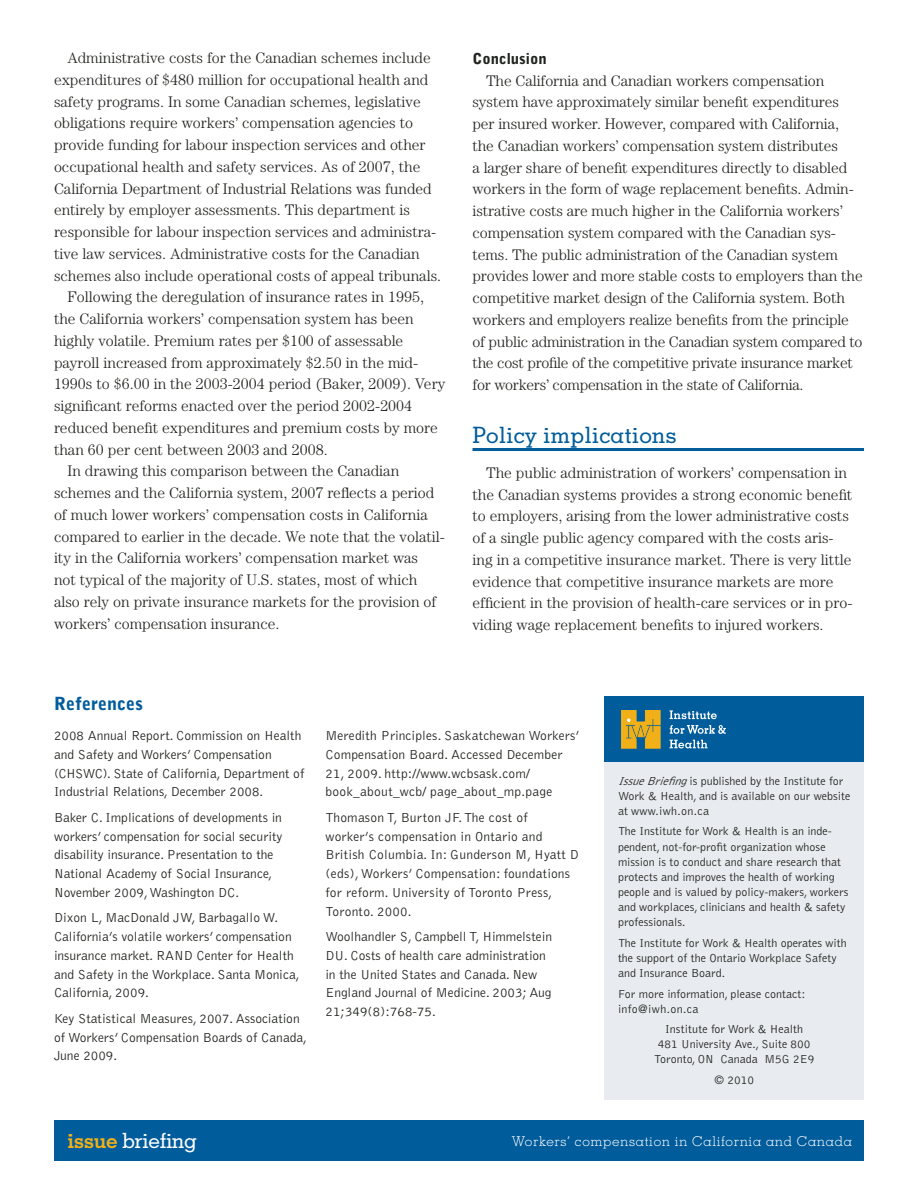
<style>
.page{position:relative;width:918px;height:1188px;background:#fff}
.page>*{position:absolute;margin:0;border:0;box-sizing:border-box;transform-origin:0 0}
.Issue_Briefing_-_Hea{font:500 22.5px "Memphis LT Std";color:#005c9b}
.issue_briefing{font:500 21px "Memphis LT Std";letter-spacing:-.025em;color:#fff}
.Issue_Briefing_-_Hea-2{font:900 18px "Bell Gothic Std";color:#005c9b}
.Issue_Briefing_-_Bod{font:300 15.3px/21.8px "Century Std";color:#20231e}
.Issue_Briefing_-_Hea-3{font:900 15px "Bell Gothic Std";color:#20231e}
.Issue_Briefing_-_Ref{font:300 13.5px/18.8px "Bell Gothic Std";color:#20231e}
.t1{font:300 13.5px "Memphis LT Std";letter-spacing:.05em;color:#fff}
.Article_-_References{font:300 12px/15.1px "Bell Gothic Std";color:#20231e}
.s1{font-style:italic}
.s2{font-weight:700;color:#f1b017}
</style>
<div class="page">
<div style="left:54px;top:1120px;width:810px;height:41px;background:#005c9b"></div>
<hr style="left:472px;top:448px;width:392px;height:3px;background:#005c9b">
<div style="left:604px;top:762px;width:260px;height:338px;background:#e8ebf0"></div>
<div style="left:604px;top:696px;width:260px;height:66px;background:#005c9b"></div>
<svg style="left:621px;top:710px;width:39px;height:38px"></svg>
<svg style="left:670px;top:710px;width:47px;height:9px"></svg>
<svg style="left:670px;top:725px;width:56px;height:9px"></svg>
<svg style="left:670px;top:740px;width:38px;height:8px"></svg>
<p class="Issue_Briefing_-_Bod" style="left:54px;top:47px;width:389px;text-indent:14px">Administrative costs for the Canadian schemes include expenditures of $480 million for occupational health and safety programs. In some Canadian schemes, legislative obligations require workers’ compensation agencies to provide funding for labour inspection services and other occupational health and safety services. As of 2007, the California Department of Industrial Relations was funded entirely by employer assessments. This department is responsible for labour inspection services and administra&shy;tive law services. Administrative costs for the Canadian schemes also include operational costs of appeal tribunals.</p>
<p class="Issue_Briefing_-_Bod" style="left:54px;top:286px;width:393px;text-indent:14px">Following the deregulation of insurance rates in 1995, the California workers’ compensation system has been highly volatile. Premium rates per $100 of assessable payroll increased from approximately $2.50 in the mid-1990s to $6.00 in the 2003-2004 period (Baker, 2009). Very significant reforms enacted over the period 2002-2004 reduced benefit expenditures and premium costs by more than 60 per cent between 2003 and 2008.</p>
<p class="Issue_Briefing_-_Bod" style="left:54px;top:460px;width:392px;text-indent:14px">In drawing this comparison between the Canadian schemes and the California system, 2007 reflects a period of much lower workers’ compensation costs in California compared to earlier in the decade. We note that the volatil&shy;ity in the California workers’ compensation market was<br>not typical of the majority of U.S. states, most of which also rely on private insurance markets for the provision of workers’ compensation insurance.</p>
<p class="Issue_Briefing_-_Hea-2" style="left:54px;top:693px;width:91px">References</p>
<p class="Issue_Briefing_-_Hea-3" style="left:472px;top:50px;width:76px">Conclusion</p>
<p class="Issue_Briefing_-_Bod" style="left:472px;top:69px;width:392px;text-indent:14px">The California and Canadian workers compensation system have approximately similar benefit expenditures per insured worker. However, compared with California, the Canadian workers’ compensation system distributes<br>a larger share of benefit expenditures directly to disabled workers in the form of wage replacement benefits. Admin&shy;istrative costs are much higher in the California workers’ compensation system compared with the Canadian sys&shy;tems. The public administration of the Canadian system provides lower and more stable costs to employers than the competitive market design of the California system. Both workers and employers realize benefits from the principle of public administration in the Canadian system compared to the cost profile of the competitive private insurance market for workers’ compensation in the state of California.</p>
<p class="Issue_Briefing_-_Hea" style="left:472px;top:421px;width:206px">Policy implications</p>
<p class="Issue_Briefing_-_Bod" style="left:472px;top:462px;width:382px;text-indent:14px">The public administration of workers’ compensation in the Canadian systems provides a strong economic benefit to employers, arising from the lower administrative costs of a single public agency compared with the costs aris&shy;ing in a competitive insurance market. There is very little evidence that competitive insurance markets are more efficient in the provision of health-care services or in pro&shy;viding wage replacement benefits to injured workers.</p>
<p class="Issue_Briefing_-_Ref" style="left:54px;top:727px;width:252px">2008 Annual Report. Commission on Health and Safety and Workers’ Compensation (CHSWC). State of California, Department of Industrial Relations, December 2008.</p>
<p class="Issue_Briefing_-_Ref" style="left:54px;top:808px;width:230px">Baker C. Implications of developments in workers’ compensation for social security disability insurance. Presentation to the National Academy of Social Insurance, November 2009, Washington DC.</p>
<p class="Issue_Briefing_-_Ref" style="left:54px;top:909px;width:247px">Dixon L, MacDonald JW, Barbagallo W.<br>California’s volatile workers’ compensation insurance market. RAND Center for Health and Safety in the Workplace. Santa Monica, California, 2009.</p>
<p class="Issue_Briefing_-_Ref" style="left:54px;top:1009px;width:255px">Key Statistical Measures, 2007. Association of Workers’ Compensation Boards of Canada,<br>June 2009.</p>
<p class="Issue_Briefing_-_Ref" style="left:326px;top:727px;width:255px">Meredith Principles. Saskatchewan Workers’ Compensation Board. Accessed December 21, 2009. http://www.wcbsask.com/ book_about_wcb/ page_about_mp.page</p>
<p class="Issue_Briefing_-_Ref" style="left:326px;top:808px;width:255px">Thomason T, Burton JF. The cost of worker’s compensation in Ontario and British Columbia. In: Gunderson M, Hyatt D (eds), Workers’ Compensation: foundations for reform. University of Toronto Press, Toronto. 2000.</p>
<p class="Issue_Briefing_-_Ref" style="left:326px;top:928px;width:228px">Woolhandler S, Campbell T, Himmelstein DU. Costs of health care administration in the United States and Canada. New England Journal of Medicine. 2003; Aug 21;349(8):768-75.</p>
<p class="Article_-_References" style="left:618px;top:773px;width:234px"><span class="s1">IssueBriefing</span>is published by the Institute for<br>Work &amp; Health, and is available on our website at www.iwh.on.ca</p>
<p class="Article_-_References" style="left:618px;top:824px;width:232px">The Institute for Work &amp; Health is an inde&shy;pendent, not-for-profit organization whose mission is to conduct and share research that protects and improves the health of working people and is valued by policy-makers, workers and workplaces, clinicians and health &amp; safety professionals.</p>
<p class="Article_-_References" style="left:618px;top:936px;width:230px">The Institute for Work &amp; Health operates with the support of the Ontario Workplace Safety and Insurance Board.</p>
<p class="Article_-_References" style="left:618px;top:986px;width:189px">For more information, please contact: info@iwh.on.ca</p>
<p class="Article_-_References" style="left:654px;top:1022px;width:162px;text-align:center">Institute for Work &amp; Health<br>481 University Ave., Suite 800<br>Toronto, ON Canada M5G 2E9</p>
<p class="Article_-_References" style="left:714px;top:1072px;width:41px">© 2010</p>
<p class="issue_briefing" style="left:68px;top:1127px;width:131px"><span class="s2">issue</span> briefing</p>
<p class="t1" style="left:512px;top:1133px;width:342px">Workers’ compensation in California and Canada</p>
</div>
